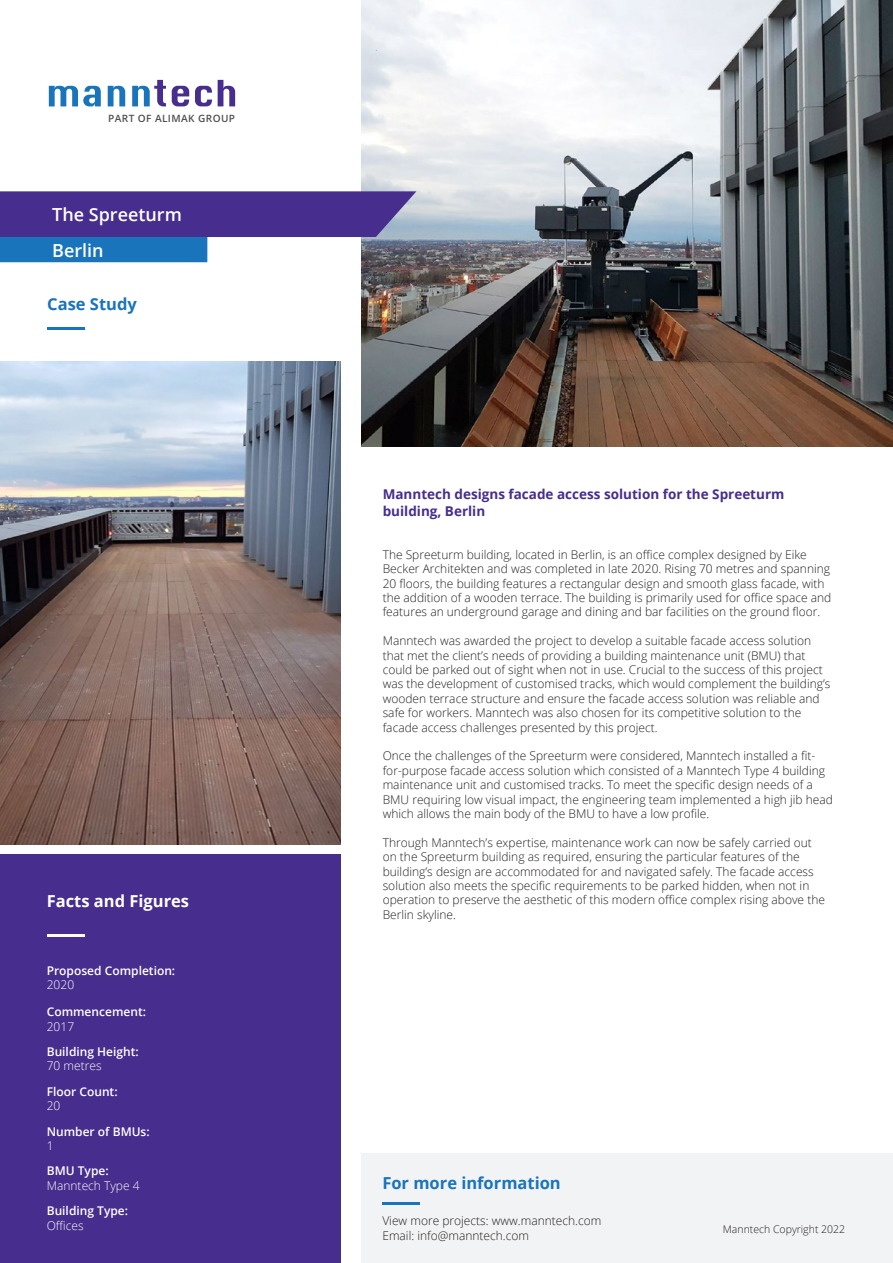
<style>
.page{position:relative;width:893px;height:1263px;background:#fff}
.page>*{position:absolute;margin:0;border:0;box-sizing:border-box;transform-origin:0 0}
.Heading_1_-_building{font:600 18px "Open Sans";color:#fff}
.Heading_2_-_Blue{font:700 16.5px "Open Sans";color:#1974bb}
.Heading_2_-_white{font:700 16.5px "Open Sans";color:#fff}
.Intro{font:700 13.5px/16.2px "Open Sans";color:#472d8d}
.Body_text{font:300 12px/14.4px "Open Sans";color:#231f20}
.Facts___Figures{font:600 12px "Open Sans";color:#fff}
.Facts___Figures-2{font:300 12px "Open Sans";color:#fff}
.t1{font:300 10.5px "Open Sans";color:#231f20}
.t2{font:600 10.05px "Open Sans";letter-spacing:.04em;color:#4f4f51}
</style>
<div class="page">
<img style="left:361px;top:0;width:532px;height:446px">
<img style="left:0;top:361px;width:340px;height:483px">
<div style="left:361px;top:1154px;width:532px;height:109px;background:#f2f3f4"></div>
<hr style="left:382px;top:1202px;width:38px;height:3px;background:#1974bb">
<div style="left:0;top:855px;width:340px;height:408px;background:#472d8d"></div>
<hr style="left:47px;top:934px;width:38px;height:2px;background:#fff">
<div style="left:0;top:191px;width:416px;height:46px;background:#472d8d"></div>
<hr style="left:47px;top:327px;width:38px;height:3px;background:#1974bb">
<div style="left:0;top:237px;width:207px;height:25px;background:#1974bb"></div>
<svg style="left:172px;top:86px;width:17px;height:20px"></svg>
<svg style="left:49px;top:86px;width:52px;height:20px"></svg>
<svg style="left:108px;top:86px;width:17px;height:20px"></svg>
<svg style="left:132px;top:80px;width:34px;height:26px"></svg>
<svg style="left:195px;top:86px;width:17px;height:20px"></svg>
<svg style="left:218px;top:80px;width:17px;height:26px"></svg>
<p class="t2" style="left:108px;top:111px;width:128px">PART OF ALIMAK GROUP</p>
<p class="Heading_1_-_building" style="left:52px;top:202px;width:131px">The Spreeturm</p>
<p class="Heading_1_-_building" style="left:52px;top:238px;width:53px">Berlin</p>
<p class="Heading_2_-_Blue" style="left:47px;top:293px;width:91px">Case Study</p>
<p class="Heading_2_-_white" style="left:47px;top:889px;width:144px">Facts and Figures</p>
<p class="Intro" style="left:383px;top:486px;width:403px">Manntech designs facade access solution for the Spreeturm building, Berlin</p>
<p class="Body_text" style="left:383px;top:547px;width:450px">The Spreeturm building, located in Berlin, is an office complex designed by Eike Becker Architekten and was completed in late 2020. Rising 70 metres and spanning 20 floors, the building features a rectangular design and smooth glass facade, with the addition of a wooden terrace. The building is primarily used for office space and features an underground garage and dining and bar facilities on the ground floor.</p>
<p class="Body_text" style="left:383px;top:633px;width:449px">Manntech was awarded the project to develop a suitable facade access solution that met the client’s needs of providing a building maintenance unit (BMU) that could be parked out of sight when not in use. Crucial to the success of this project was the development of customised tracks, which would complement the building’s wooden terrace structure and ensure the facade access solution was reliable and safe for workers. Manntech was also chosen for its competitive solution to the facade access challenges presented by this project.</p>
<p class="Body_text" style="left:383px;top:748px;width:452px">Once the challenges of the Spreeturm were considered, Manntech installed a fit&shy;for-purpose facade access solution which consisted of a Manntech Type 4 building maintenance unit and customised tracks. To meet the specific design needs of a BMU requiring low visual impact, the engineering team implemented a high jib head which allows the main body of the BMU to have a low profile.</p>
<p class="Body_text" style="left:383px;top:835px;width:444px">Through Manntech’s expertise, maintenance work can now be safely carried out on the Spreeturm building as required, ensuring the particular features of the building’s design are accommodated for and navigated safely. The facade access solution also meets the specific requirements to be parked hidden, when not in operation to preserve the aesthetic of this modern office complex rising above the Berlin skyline.</p>
<p class="Facts___Figures" style="left:47px;top:962px;width:130px">Proposed Completion:</p>
<p class="Facts___Figures-2" style="left:47px;top:976px;width:29px">2020</p>
<p class="Facts___Figures" style="left:47px;top:1003px;width:101px">Commencement:</p>
<p class="Facts___Figures-2" style="left:47px;top:1018px;width:29px">2017</p>
<p class="Facts___Figures" style="left:47px;top:1043px;width:94px">Building Height:</p>
<p class="Facts___Figures-2" style="left:47px;top:1058px;width:56px">70 metres</p>
<p class="Facts___Figures" style="left:47px;top:1083px;width:72px">Floor Count:</p>
<p class="Facts___Figures-2" style="left:47px;top:1097px;width:15px">20</p>
<p class="Facts___Figures" style="left:47px;top:1123px;width:105px">Number of BMUs:</p>
<p class="Facts___Figures-2" style="left:47px;top:1137px;width:8px">1</p>
<p class="Facts___Figures" style="left:47px;top:1163px;width:63px">BMU Type:</p>
<p class="Facts___Figures-2" style="left:47px;top:1177px;width:94px">Manntech Type 4</p>
<p class="Facts___Figures" style="left:47px;top:1203px;width:83px">Building Type:</p>
<p class="Facts___Figures-2" style="left:47px;top:1217px;width:38px">Offices</p>
<p class="t1" style="left:723px;top:1222px;width:124px">Manntech Copyright 2022</p>
<p class="Heading_2_-_Blue" style="left:382px;top:1171px;width:180px">For more information</p>
<p class="Body_text" style="left:382px;top:1213px;width:221px">View more projects: www.manntech.com</p>
<p class="Body_text" style="left:382px;top:1228px;width:148px">Email: info@manntech.com</p>
</div>
